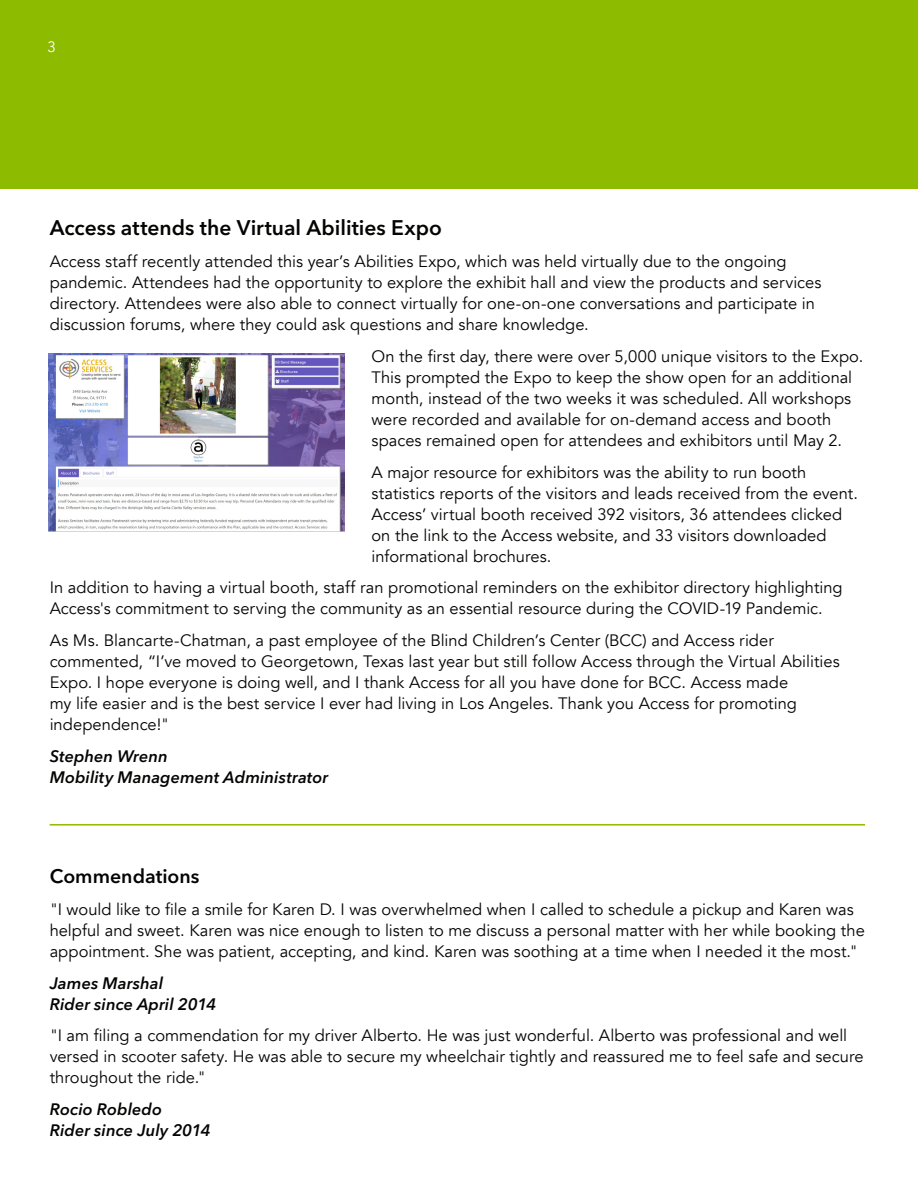
<style>
.page{position:relative;width:918px;height:1188px;background:#fff}
.page>*{position:absolute;margin:0;border:0;box-sizing:border-box;transform-origin:0 0}
.Andre_s_letter{font:600 21px "Avenir Next LT Pro";color:#040503}
.Andre_s_letter-2{font:600 19.5px "Avenir Next LT Pro";color:#040503}
.Andre_s_letter-3{font:16.5px/21px "Avenir";color:#040503}
.Andre_s_letter-4{font:italic 600 16.5px/21px "Avenir Next LT Pro";letter-spacing:.005em;color:#040503}
.t1{font:15px "Avenir";color:#fff}
</style>
<div class="page">
<div style="left:0;top:0;width:918px;height:189px;background:#8dbb00"></div>
<hr style="left:50px;top:824px;width:815px;height:2px;background:#8dbb00">
<img style="left:49px;top:353px;width:295px;height:178px">
<p class="t1" style="left:48px;top:38px;width:10px">3</p>
<p class="Andre_s_letter" style="left:50px;top:215px;width:394px">Access attends the Virtual Abilities Expo</p>
<p class="Andre_s_letter-3" style="left:50px;top:251px;width:773px">Access staff recently attended this year’s Abilities Expo, which was held virtually due to the ongoing pandemic. Attendees had the opportunity to explore the exhibit hall and view the products and services directory. Attendees were also able to connect virtually for one-on-one conversations and participate in discussion forums, where they could ask questions and share knowledge.</p>
<p class="Andre_s_letter-3" style="left:371px;top:346px;width:493px">On the first day, there were over 5,000 unique visitors to the Expo.<br>This prompted the Expo to keep the show open for an additional month, instead of the two weeks it was scheduled. All workshops were recorded and available for on-demand access and booth spaces remained open for attendees and exhibitors until May 2.</p>
<p class="Andre_s_letter-3" style="left:371px;top:462px;width:488px">A major resource for exhibitors was the ability to run booth statistics reports of the visitors and leads received from the event.<br>Access’ virtual booth received 392 visitors, 36 attendees clicked on the link to the Access website, and 33 visitors downloaded informational brochures.</p>
<p class="Andre_s_letter-3" style="left:50px;top:577px;width:795px">In addition to having a virtual booth, staff ran promotional reminders on the exhibitor directory highlighting<br>Access's commitment to serving the community as an essential resource during the COVID-19 Pandemic.</p>
<p class="Andre_s_letter-3" style="left:50px;top:630px;width:792px">As Ms. Blancarte-Chatman, a past employee of the Blind Children’s Center (BCC) and Access rider commented, “I’ve moved to Georgetown, Texas last year but still follow Access through the Virtual Abilities Expo. I hope everyone is doing well, and I thank Access for all you have done for BCC. Access made<br>my life easier and is the best service I ever had living in Los Angeles. Thank you Access for promoting independence!"</p>
<p class="Andre_s_letter-4" style="left:50px;top:746px;width:280px">Stephen Wrenn<br>Mobility Management Administrator</p>
<p class="Andre_s_letter-2" style="left:50px;top:864px;width:151px">Commendations</p>
<p class="Andre_s_letter-3" style="left:50px;top:899px;width:817px">"I would like to file a smile for Karen D. I was overwhelmed when I called to schedule a pickup and Karen was helpful and sweet. Karen was nice enough to listen to me discuss a personal matter with her while booking the appointment. She was patient, accepting, and kind. Karen was soothing at a time when I needed it the most."</p>
<p class="Andre_s_letter-4" style="left:50px;top:972px;width:168px">James Marshal<br>Rider since April 2014</p>
<p class="Andre_s_letter-3" style="left:50px;top:1026px;width:816px">"I am filing a commendation for my driver Alberto. He was just wonderful. Alberto was professional and well versed in scooter safety. He was able to secure my wheelchair tightly and reassured me to feel safe and secure throughout the ride."</p>
<p class="Andre_s_letter-4" style="left:50px;top:1099px;width:163px">Rocio Robledo<br>Rider since July 2014</p>
</div>
